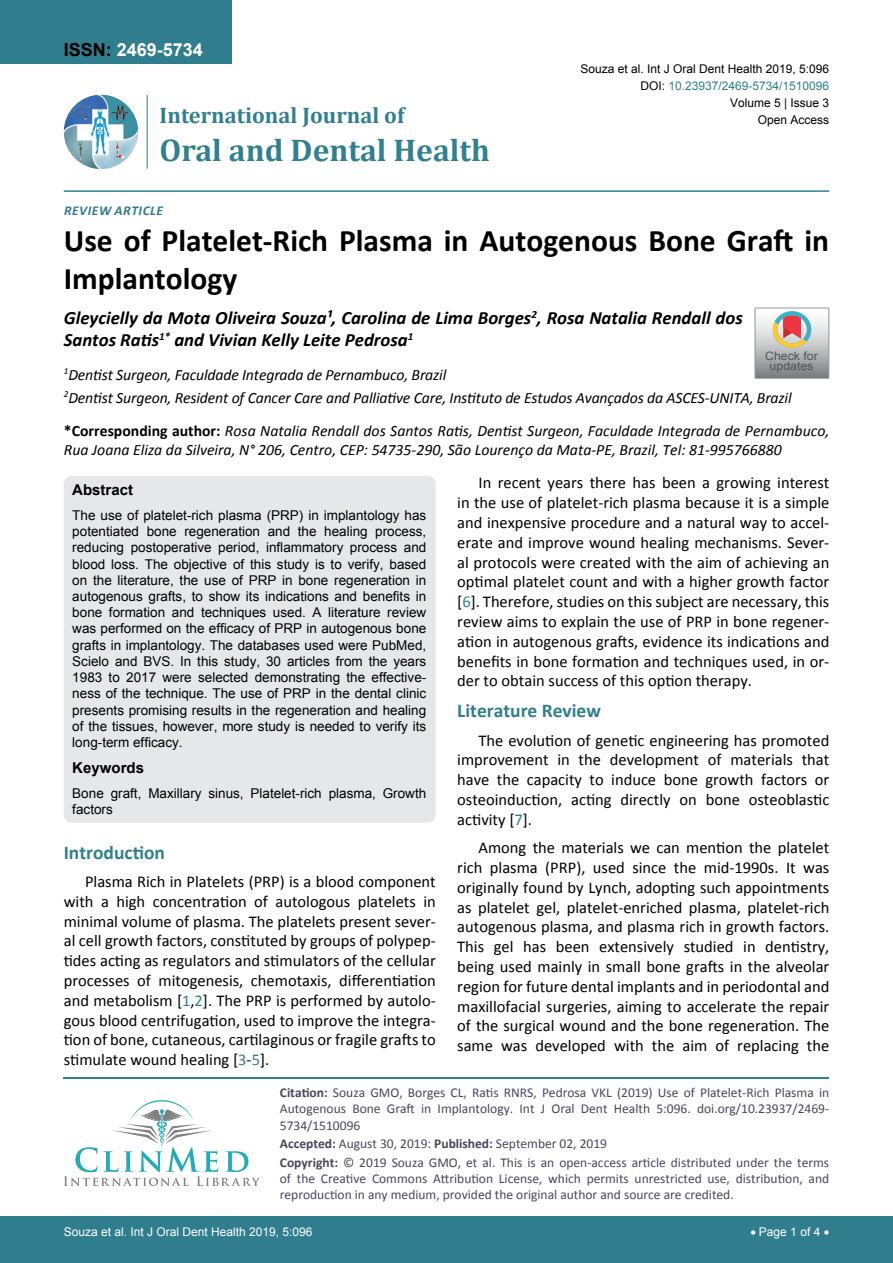
<style>
.page{position:relative;width:893px;height:1263px;background:#fff}
.page>*{position:absolute;margin:0;border:0;box-sizing:border-box;transform-origin:0 0}
.t1{font:700 31.5px/37.5px "Calibri";color:#000}
.t2{font:700 31.5px "Cambria";color:#30808d}
.t3{font:700 22.5px "Cambria";color:#30808d}
.t4{font:700 19.5px "Calibri";color:#30808d}
.t5{font:italic 700 18.75px/22.5px "Calibri";color:#000}
.t6{font:700 18px "Arial";color:#fff}
.t7{font:16.5px/19.8px "Calibri";color:#000;text-align:justify}
.t8{font:italic 15.75px/23.1px "Calibri";color:#000}
.t9{font:700 15px "Arial";color:#000}
.t10{font:13.5px/16.2px "Arial";color:#000;text-align:justify}
.t11{font:13.5px/16.2px "Calibri";color:#47475c}
.t12{font:italic 700 13.5px "Calibri";letter-spacing:.04em;color:#307d8d}
.t13{font:12px "Arial";color:#000}
.t14{font:12px "Arial";color:#fff}
.t15{font:12px "Arial";color:#30808d}
.t16{font:11.7px/10.1px "Arial";color:#535353;text-align:center;scale:1.06 1}
.s1{color:#000}
.s2{font-weight:700;font-style:normal}
.s3{color:#30808d}
.s4{font-weight:700}
</style>
<div class="page">
<hr style="left:64px;top:1077px;width:765px;height:1px;background:#30808d">
<svg style="left:64px;top:1100px;width:196px;height:86px"></svg>
<div style="left:0;top:1217px;width:893px;height:46px;background:#307d8d"></div>
<div style="left:0;top:0;width:231px;height:64px;background:#307d8d"></div>
<img style="left:64px;top:95px;width:74px;height:74px;border-radius:37px">
<hr style="left:147px;top:95px;width:1px;height:74px;background:#307d8d">
<hr style="left:64px;top:190px;width:765px;height:2px;background:#307d8d">
<div style="left:64px;top:476px;width:372px;height:347px;background:#e6e7e8;border-radius:9px"></div>
<svg style="left:755px;top:308px;width:74px;height:70px;background:#bdb6b3"></svg>
<p class="t6" style="left:64px;top:38px;width:141px"><span class="s1">ISSN:</span> 2469-5734</p>
<h2 class="t3" style="left:160px;top:100px;width:246px">International Journal of</h2>
<h1 class="t2" style="left:160px;top:128px;width:332px">Oral and Dental Health</h1>
<p class="t12" style="left:64px;top:202px;width:101px">Review Ar ticle</p>
<p class="t13" style="left:580px;top:60px;width:250px">Souza et al. Int J Oral Dent Health 2019, 5:096</p>
<p class="t13" style="left:730px;top:95px;width:101px">Volume 5 | Issue 3</p>
<p class="t15" style="left:640px;top:78px;width:190px"><span class="s1">DOI:</span> 10.23937/2469-5734/1510096</p>
<p class="t13" style="left:758px;top:112px;width:73px">Open Access</p>
<h1 class="t1" style="left:64px;top:222px;width:767px">Use of Platelet-Rich Plasma in Autogenous Bone Graft in<br>Implantology</h1>
<p class="t5" style="left:64px;top:306px;width:680px">Gleycielly da Mota Oliveira Souza¹, Carolina de Lima Borges<sup>2</sup>, Rosa Natalia Rendall dos<br>Santos Ratis<sup>1*</sup> and Vivian Kelly Leite Pedrosa<sup>1</sup></p>
<p class="t8" style="left:64px;top:362px;width:729px"><sup>1</sup>Dentist Surgeon, Faculdade Integrada de Pernambuco, Brazil<br><sup>2</sup>Dentist Surgeon, Resident of Cancer Care and Palliative Care, Instituto de Estudos Avançados da ASCES-UNITA, Brazil</p>
<p class="t16" style="left:765px;top:351px;width:51px">Check for updates</p>
<p class="t8" style="left:64px;top:420px;width:767px;line-height:18.9px"><span class="s2">*Corresponding author:</span> Rosa Natalia Rendall dos Santos Ratis, Dentist Surgeon, Faculdade Integrada de Pernambuco,<br>Rua Joana Eliza da Silveira, N° 206, Centro, CEP: 54735-290, São Lourenço da Mata-PE, Brazil, Tel: 81-995766880</p>
<p class="t9" style="left:72px;top:480px;width:62px">Abstract</p>
<p class="t10" style="left:72px;top:507px;width:355px">The use of platelet-rich plasma (PRP) in implantology has potentiated bone regeneration and the healing process, reducing postoperative period, inflammatory process and blood loss. The objective of this study is to verify, based on the literature, the use of PRP in bone regeneration in autogenous grafts, to show its indications and benefits in bone formation and techniques used. A literature review was performed on the efficacy of PRP in autogenous bone grafts in implantology. The databases used were PubMed, Scielo and BVS. In this study, 30 articles from the years 1983 to 2017 were selected demonstrating the effective&shy;ness of the technique. The use of PRP in the dental clinic presents promising results in the regeneration and healing of the tissues, however, more study is needed to verify its long-term efficacy.</p>
<p class="t9" style="left:72px;top:758px;width:73px">Keywords</p>
<p class="t10" style="left:72px;top:785px;width:355px">Bone graft, Maxillary sinus, Platelet-rich plasma, Growth factors</p>
<p class="t4" style="left:64px;top:840px;width:103px">Introduction</p>
<p class="t7" style="left:64px;top:872px;width:374px;text-indent:21px">Plasma Rich in Platelets (PRP) is a blood component with a high concentration of autologous platelets in minimal volume of plasma. The platelets present sever&shy;al cell growth factors, constituted by groups of polypep&shy;tides acting as regulators and stimulators of the cellular processes of mitogenesis, chemotaxis, differentiation and metabolism [<span class="s3">1</span>,<span class="s3">2</span>]. The PRP is performed by autolo&shy;gous blood centrifugation, used to improve the integra&shy;tion of bone, cutaneous, cartilaginous or fragile grafts to stimulate wound healing [<span class="s3">3</span>-<span class="s3">5</span>].</p>
<p class="t7" style="left:457px;top:473px;width:374px;text-indent:21px">In recent years there has been a growing interest in the use of platelet-rich plasma because it is a simple and inexpensive procedure and a natural way to accel&shy;erate and improve wound healing mechanisms. Sever&shy;al protocols were created with the aim of achieving an optimal platelet count and with a higher growth factor [<span class="s3">6</span>]. Therefore, studies on this subject are necessary, this review aims to explain the use of PRP in bone regener&shy;ation in autogenous grafts, evidence its indications and benefits in bone formation and techniques used, in or&shy;der to obtain success of this option therapy.</p>
<p class="t4" style="left:457px;top:698px;width:145px">Literature Review</p>
<p class="t7" style="left:457px;top:730px;width:374px;text-indent:21px">The evolution of genetic engineering has promoted improvement in the development of materials that have the capacity to induce bone growth factors or osteoinduction, acting directly on bone osteoblastic activity [<span class="s3">7</span>].</p>
<p class="t7" style="left:457px;top:838px;width:374px;text-indent:21px">Among the materials we can mention the platelet rich plasma (PRP), used since the mid-1990s. It was originally found by Lynch, adopting such appointments as platelet gel, platelet-enriched plasma, platelet-rich autogenous plasma, and plasma rich in growth factors.<br>This gel has been extensively studied in dentistry, being used mainly in small bone grafts in the alveolar region for future dental implants and in periodontal and maxillofacial surgeries, aiming to accelerate the repair of the surgical wound and the bone regeneration. The same was developed with the aim of replacing the</p>
<p class="t11" style="left:280px;top:1084px;width:551px;text-align:justify"><span class="s4">Citation:</span> Souza GMO, Borges CL, Ratis RNRS, Pedrosa VKL (2019) Use of Platelet-Rich Plasma in Autogenous Bone Graft in Implantology. Int J Oral Dent Health 5:096. doi.org/10.23937/2469- 5734/1510096</p>
<p class="t11" style="left:280px;top:1134px;width:551px;line-height:18.6px"><span class="s4">Accepted:</span> August 30, 2019: <span class="s4">Published:</span> September 02, 2019<br><span class="s4">Copyright:</span> © 2019 Souza GMO, et al. This is an open-access article distributed under the terms</p>
<p class="t11" style="left:280px;top:1170px;width:551px">of the Creative Commons Attribution License, which permits unrestricted use, distribution, and reproduction in any medium, provided the original author and source are credited.</p>
<p class="t14" style="left:64px;top:1223px;width:250px">Souza et al. Int J Oral Dent Health 2019, 5:096</p>
<p class="t14" style="left:750px;top:1223px;width:80px">• Page 1 of 4 •</p>
</div>
